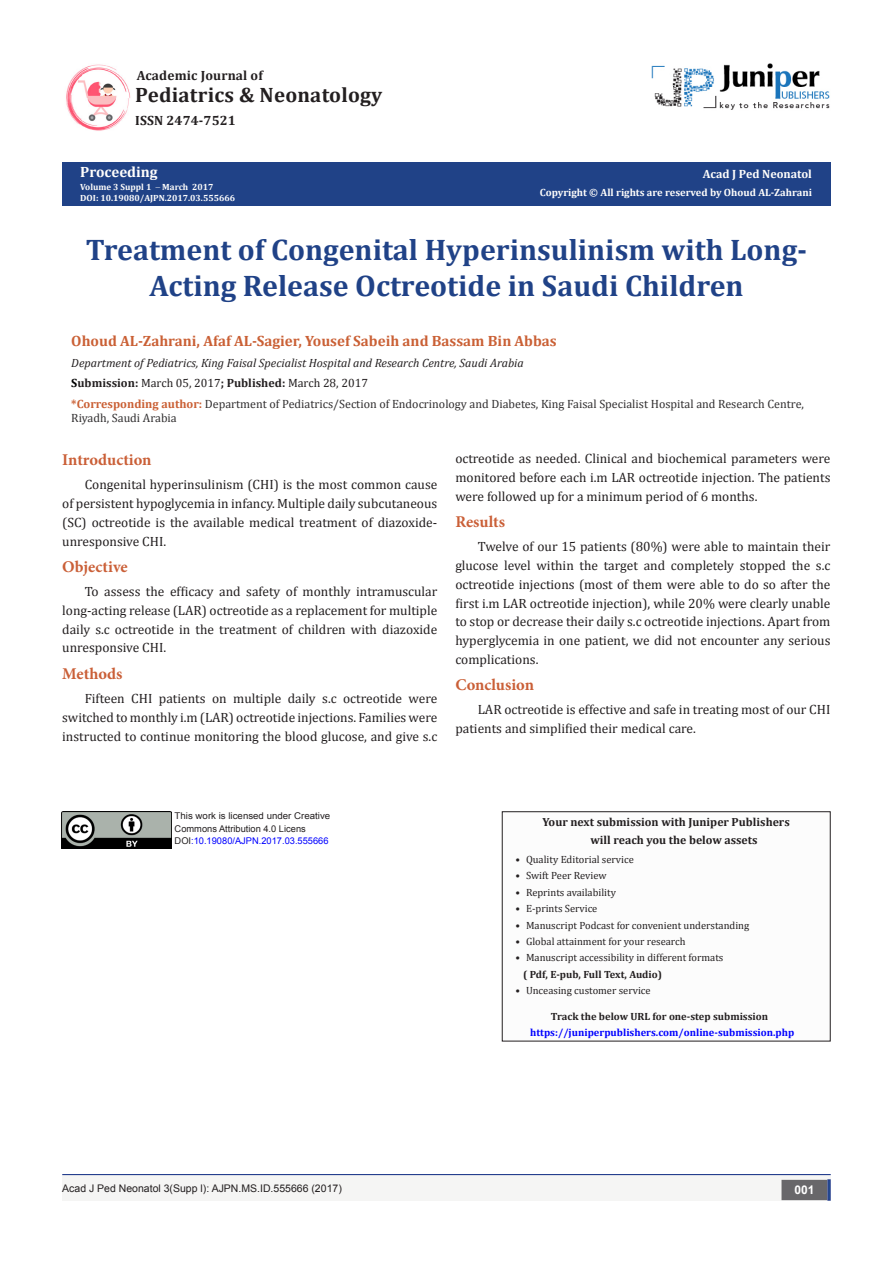
<style>
.page{position:relative;width:893px;height:1263px;background:#fff}
.page>*{position:absolute;margin:0;border:0;box-sizing:border-box;transform-origin:0 0}
.t1{font:700 29.85px/35.8px "Cambria";color:#204287;text-align:center}
.t2{font:700 20.85px "Cambria";letter-spacing:.01em;color:#231f20}
.List_Paragraph{font:700 16.5px "Minion Pro";color:#ca5f37}
.t3{font:700 15px "Cambria";color:#ca6035}
.t4{font:700 15px "Cambria";color:#fffefc}
.List_Paragraph-2{font:13.5px/18.8px "Cambria";color:#231f20;text-align:justify}
.t5{font:700 13.5px "Cambria";letter-spacing:.01em;color:#231f20}
.t6{font:12px/14.4px "Cambria";color:#312f30}
.t7{font:italic 12px "Cambria";color:#231f20}
.t8{font:12px "Cambria";color:#231f20}
.t9{font:700 12px "Cambria";color:#fffefc}
.t10{font:700 12px "Arial";color:#fff}
.t11{font:700 11.85px "Cambria";color:#231f20}
.t12{font:10.5px "Cambria";color:#231f20}
.t13{font:700 10.5px "Cambria";color:#231f20}
.t14{font:700 10.5px "Cambria";color:#00f}
.t15{font:10.5px "Arial";color:#231f20}
.t16{font:700 10.5px "Cambria";color:#fffefc}
.t17{font:9.3px "Arial";color:#00f}
.t18{font:9.3px "Arial";color:#231f20;scale:1.04 1}
.t19{font:9.3px "Arial";color:#231f20}
.t20{font:700 9px "Cambria";color:#fff}
.t21{font:700 9px "Cambria";color:#fffefc}
.s1{color:#fffefc}
.s2{font-weight:700;color:#000}
.s3{font-weight:700}
.s4{font-weight:700;color:#ca6035}
.s5{color:#231f20}
</style>
<div class="page">
<div style="left:62px;top:162px;width:769px;height:43px;background:#204287"></div>
<div style="left:62px;top:1175px;width:441px;height:26px;background:#f5f5f4"></div>
<img style="left:66px;top:64px;width:65px;height:67px">
<img style="left:651px;top:63px;width:179px;height:47px">
<div style="left:496px;top:1175px;width:334px;height:26px;background:#f5f5f4"></div>
<div style="left:782px;top:1180px;width:45px;height:19px;background:#68676a"></div>
<div style="left:781px;top:1180px;width:46px;height:20px;border:2px solid #68676a"></div>
<svg style="left:827px;top:1179px;width:4px;height:22px"></svg>
<hr style="left:62px;top:1174px;width:769px;height:1px;background:#253f8e">
<img style="left:62px;top:811px;width:110px;height:38px">
<div style="left:502px;top:811px;width:328px;height:230px;border:1px solid #231f20"></div>
<p class="t5" style="left:137px;top:66px;width:128px">Academic Journal of</p>
<p class="t2" style="left:135px;top:81px;width:249px">Pediatrics &amp; Neonatology</p>
<p class="t5" style="left:135px;top:111px;width:102px">ISSN 2474-7521</p>
<p class="t4" style="left:80px;top:162px;width:79px">Proceeding</p>
<p class="t21" style="left:80px;top:180px;width:135px">Volume 3 Suppl 1 March 2017</p>
<p class="t20" style="left:80px;top:191px;width:156px"><span class="s1">DOI:</span> 10.19080/AJPN.2017.03.555666</p>
<p class="t9" style="left:703px;top:165px;width:111px">Acad J Ped Neonatol</p>
<p class="t16" style="left:540px;top:185px;width:274px">Copyright © All rights are reserved by Ohoud AL-Zahrani</p>
<p class="t1" style="left:86px;top:231px;width:723px">Treatment of Congenital Hyperinsulinism with Long-<br>Acting Release Octreotide in Saudi Children</p>
<p class="t3" style="left:71px;top:331px;width:487px">Ohoud AL-Zahrani, Afaf AL-Sagier, Yousef Sabeih and Bassam Bin Abbas</p>
<p class="t7" style="left:71px;top:354px;width:454px">Department of Pediatrics, King Faisal Specialist Hospital and Research Centre, Saudi Arabia</p>
<p class="t8" style="left:71px;top:376px;width:298px"><span class="s2">S</span><span class="s3">ubmission:</span> March 05, 2017<span class="s3">; Published:</span> March 28, 2017</p>
<p class="t6" style="left:71px;top:396px;width:734px"><span class="s4">*Corresponding author:</span> Department of Pediatrics/Section of Endocrinology and Diabetes, King Faisal Specialist Hospital and Research Centre,<br>Riyadh, Saudi Arabia</p>
<p class="List_Paragraph" style="left:62px;top:448px;width:91px">Introduction</p>
<p class="List_Paragraph-2" style="left:62px;top:475px;width:377px;text-indent:22px">Congenital hyperinsulinism (CHI) is the most common cause of persistent hypoglycemia in infancy. Multiple daily subcutaneous (SC) octreotide is the available medical treatment of diazoxide&shy;unresponsive CHI.</p>
<p class="List_Paragraph" style="left:62px;top:555px;width:67px">Objective</p>
<p class="List_Paragraph-2" style="left:62px;top:582px;width:377px;text-indent:22px">To assess the efficacy and safety of monthly intramuscular long-acting release (LAR) octreotide as a replacement for multiple daily s.c octreotide in the treatment of children with diazoxide unresponsive CHI.</p>
<p class="List_Paragraph" style="left:62px;top:662px;width:62px">Methods</p>
<p class="List_Paragraph-2" style="left:62px;top:689px;width:377px;text-indent:22px">Fifteen CHI patients on multiple daily s.c octreotide were switched to monthly i.m (LAR) octreotide injections. Families were instructed to continue monitoring the blood glucose, and give s.c</p>
<p class="List_Paragraph-2" style="left:455px;top:449px;width:377px">octreotide as needed. Clinical and biochemical parameters were monitored before each i.m LAR octreotide injection. The patients were followed up for a minimum period of 6 months.</p>
<p class="List_Paragraph" style="left:455px;top:510px;width:51px">Results</p>
<p class="List_Paragraph-2" style="left:455px;top:537px;width:377px;text-indent:22px">Twelve of our 15 patients (80%) were able to maintain their glucose level within the target and completely stopped the s.c octreotide injections (most of them were able to do so after the first i.m LAR octreotide injection), while 20% were clearly unable to stop or decrease their daily s.c octreotide injections. Apart from hyperglycemia in one patient, we did not encounter any serious complications.</p>
<p class="List_Paragraph" style="left:455px;top:673px;width:80px">Conclusion</p>
<p class="List_Paragraph-2" style="left:455px;top:700px;width:377px;text-indent:22px">LAR octreotide is effective and safe in treating most of our CHI patients and simplified their medical care.</p>
<p class="t18" style="left:175px;top:810px;width:151px">This work is licensed under Creative</p>
<p class="t19" style="left:175px;top:822px;width:133px">Commons Attribution 4.0 Licens</p>
<p class="t17" style="left:175px;top:835px;width:155px"><span class="s5">DOI</span>:10.19080/AJPN.2017.03.555666</p>
<p class="t11" style="left:543px;top:814px;width:249px">Your next submission with Juniper Publishers</p>
<p class="t11" style="left:590px;top:832px;width:169px">will reach you the below assets</p>
<p class="t12" style="left:515px;top:853px;width:120px">• Quality Editorial service</p>
<p class="t12" style="left:515px;top:870px;width:93px">• Swift Peer Review</p>
<p class="t12" style="left:515px;top:886px;width:102px">• Reprints availability</p>
<p class="t12" style="left:515px;top:902px;width:83px">• E-prints Service</p>
<p class="t12" style="left:515px;top:919px;width:235px">• Manuscript Podcast for convenient understanding</p>
<p class="t12" style="left:515px;top:935px;width:171px">• Global attainment for your research</p>
<p class="t12" style="left:515px;top:951px;width:209px">• Manuscript accessibility in different formats</p>
<p class="t13" style="left:523px;top:967px;width:140px">( Pdf, E-pub, Full Text, Audio)</p>
<p class="t12" style="left:515px;top:984px;width:137px">• Unceasing customer service</p>
<p class="t13" style="left:551px;top:1009px;width:219px">Track the below URL for one-step submission</p>
<p class="t14" style="left:530px;top:1025px;width:266px">https://juniperpublishers.com/online-submission.php</p>
<p class="t15" style="left:62px;top:1181px;width:281px">Acad J Ped Neonatol 3(Supp l): AJPN.MS.ID.555666 (2017)</p>
<p class="t10" style="left:794px;top:1182px;width:22px">001</p>
</div>
